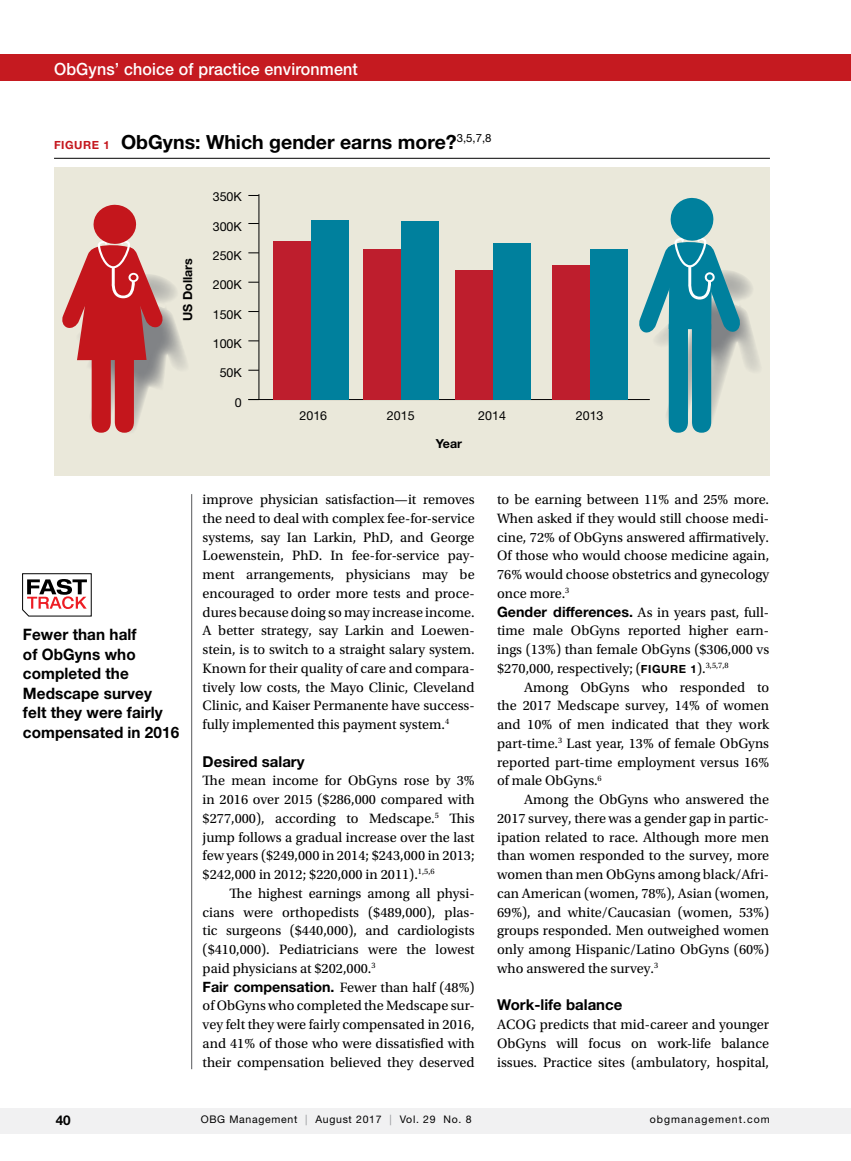
<style>
.page{position:relative;width:851px;height:1161px;background:#fff}
.page>*{position:absolute;margin:0;border:0;box-sizing:border-box;transform-origin:0 0}
.t1{font:700 19.5px "Helvetica Neue LT Std";color:#000}
.t2{font:500 16.8px "Helvetica Neue LT Std";letter-spacing:.01em;color:#fff;scale:.95 1}
.t3{font:700 15.75px/19.5px "Helvetica Neue LT Std";letter-spacing:.005em;color:#000}
.t4{font:700 15px "Helvetica Neue LT Std";color:#000}
.t5{font:14.25px/18.8px "Utopia Std";color:#000;text-align:justify}
.t6{font:700 13.5px "Helvetica Neue LT Std";color:#000}
.t7{font:12.45px "Helvetica Neue LT Std";color:#000}
.t8{font:700 12.45px "Helvetica Neue LT Std";color:#000}
.t9{font:10.5px "Helvetica Neue LT Std";letter-spacing:.065em;color:#000}
.t10{font:10.5px "Helvetica Neue LT Std";letter-spacing:.1em;color:#000}
.s1{font-size:11.25px;color:#c4161c}
.s2{font-family:"Helvetica Neue LT Std";font-weight:700}
.s3{font-family:"Helvetica Neue LT Std";font-weight:700;font-size:11.25px}
.s4{color:#939598}
</style>
<div class="page">
<hr style="left:191px;top:494px;width:1px;height:575px;background:#58595b">
<div style="left:0;top:1108px;width:850px;height:26px;background:#f1f1f2"></div>
<div style="left:0;top:54px;width:850px;height:27px;background:#c51a20"></div>
<div style="left:54px;top:167px;width:716px;height:308px;background:#eae8da"></div>
<hr style="left:248px;top:399px;width:401px;height:1px;background:#000">
<hr style="left:258px;top:194px;width:1px;height:206px;background:#000">
<div style="left:590px;top:249px;width:37px;height:151px;background:#00809d"></div>
<div style="left:552px;top:265px;width:38px;height:135px;background:#be1e2d"></div>
<div style="left:493px;top:243px;width:37px;height:157px;background:#00809d"></div>
<div style="left:455px;top:270px;width:38px;height:130px;background:#be1e2d"></div>
<div style="left:400px;top:221px;width:38px;height:179px;background:#00809d"></div>
<div style="left:363px;top:249px;width:38px;height:151px;background:#be1e2d"></div>
<div style="left:311px;top:220px;width:37px;height:180px;background:#00809d"></div>
<div style="left:273px;top:241px;width:38px;height:159px;background:#be1e2d"></div>
<hr style="left:54px;top:158px;width:716px;height:1px;background:#000">
<svg style="left:22px;top:573px;width:70px;height:44px"></svg>
<svg style="left:638px;top:197px;width:121px;height:236px"></svg>
<svg style="left:62px;top:204px;width:124px;height:229px"></svg>
<p class="t2" style="left:54px;top:59px;width:321px">ObGyns’ choice of practice environment</p>
<h1 class="t1" style="left:54px;top:130px;width:439px"><span class="s1">FIGURE 1</span> ObGyns: Which gender earns more?<sup>3,5,7,8</sup></h1>
<p class="t7" style="left:213px;top:190px;width:31px">350K</p>
<p class="t8" style="left:180px;top:321px;width:64px;rotate:-90deg">US Dollars</p>
<p class="t7" style="left:213px;top:219px;width:31px">300K</p>
<p class="t7" style="left:213px;top:248px;width:31px">250K</p>
<p class="t7" style="left:213px;top:278px;width:31px">200K</p>
<p class="t7" style="left:213px;top:307px;width:31px">150K</p>
<p class="t7" style="left:213px;top:336px;width:31px">100K</p>
<p class="t7" style="left:220px;top:366px;width:24px">50K</p>
<p class="t7" style="left:235px;top:395px;width:8px">0</p>
<p class="t7" style="left:299px;top:409px;width:29px">2016</p>
<p class="t7" style="left:387px;top:409px;width:29px">2015</p>
<p class="t7" style="left:478px;top:409px;width:29px">2014</p>
<p class="t7" style="left:575px;top:409px;width:29px">2013</p>
<p class="t8" style="left:435px;top:436px;width:28px">Year</p>
<p class="t3" style="left:23px;top:624px;width:158px">Fewer than half<br>of ObGyns who completed the<br>Medscape survey felt they were fairly compensated in 2016</p>
<p class="t5" style="left:202px;top:490px;width:273px">improve physician satisfaction—it removes the need to deal with complex fee-for-service systems, say Ian Larkin, PhD, and George Loewenstein, PhD. In fee-for-service pay&shy;ment arrangements, physicians may be encouraged to order more tests and proce&shy;dures because doing so may increase income.<br>A better strategy, say Larkin and Loewen&shy;stein, is to switch to a straight salary system.<br>Known for their quality of care and compara&shy;tively low costs, the Mayo Clinic, Cleveland Clinic, and Kaiser Permanente have success&shy;fully implemented this payment system.<sup>4</sup></p>
<p class="t4" style="left:202px;top:752px;width:103px">Desired salary</p>
<p class="t5" style="left:202px;top:772px;width:273px">The mean income for ObGyns rose by 3% in 2016 over 2015 ($286,000 compared with $277,000), according to Medscape.<sup>5</sup> This jump follows a gradual increase over the last few years ($249,000 in 2014; $243,000 in 2013; $242,000 in 2012; $220,000 in 2011).<sup>1,5,6</sup></p>
<p class="t5" style="left:202px;top:884px;width:273px;text-align:left;text-indent:27px">The highest earnings among all physi&shy;cians were orthopedists ($489,000), plas&shy;tic surgeons ($440,000), and cardiologists ($410,000). Pediatricians were the lowest paid physicians at $202,000.<sup>3<br></sup><span class="s2">Fair compensation.</span> Fewer than half (48%) of ObGyns who completed the Medscape sur&shy;vey felt they were fairly compensated in 2016, and 41% of those who were dissatisfied with their compensation believed they deserved</p>
<p class="t5" style="left:497px;top:490px;width:273px;text-align:left">to be earning between 11% and 25% more.<br>When asked if they would still choose medi&shy;cine, 72% of ObGyns answered affirmatively.<br>Of those who would choose medicine again, 76% would choose obstetrics and gynecology once more.<sup>3<br></sup><span class="s2">Gender differences.</span> As in years past, full&shy;time male ObGyns reported higher earn&shy;ings (13%) than female ObGyns ($306,000 vs $270,000, respectively; (<span class="s3">FIGURE 1</span>).<sup>3,5,7,8</sup></p>
<p class="t5" style="left:497px;top:678px;width:273px;text-indent:27px">Among ObGyns who responded to the 2017 Medscape survey, 14% of women and 10% of men indicated that they work part-time.<sup>3</sup> Last year, 13% of female ObGyns reported part-time employment versus 16% of male ObGyns.<sup>6</sup></p>
<p class="t5" style="left:497px;top:790px;width:273px;text-indent:27px">Among the ObGyns who answered the 2017 survey, there was a gender gap in partic&shy;ipation related to race. Although more men than women responded to the survey, more women than men ObGyns among black/Afri&shy;can American (women, 78%), Asian (women, 69%), and white/Caucasian (women, 53%) groups responded. Men outweighed women only among Hispanic/Latino ObGyns (60%) who answered the survey.<sup>3</sup></p>
<p class="t4" style="left:497px;top:996px;width:127px">Work-life balance</p>
<p class="t5" style="left:497px;top:1015px;width:273px">ACOG predicts that mid-career and younger ObGyns will focus on work-life balance issues. Practice sites (ambulatory, hospital,</p>
<p class="t6" style="left:56px;top:1112px;width:17px">40</p>
<p class="t9" style="left:201px;top:1114px;width:272px">OBG Management <span class="s4">|</span> August 2017 <span class="s4">|</span> Vol. 29 No. 8</p>
<p class="t10" style="left:649px;top:1114px;width:122px">obgmanagement.com</p>
</div>
